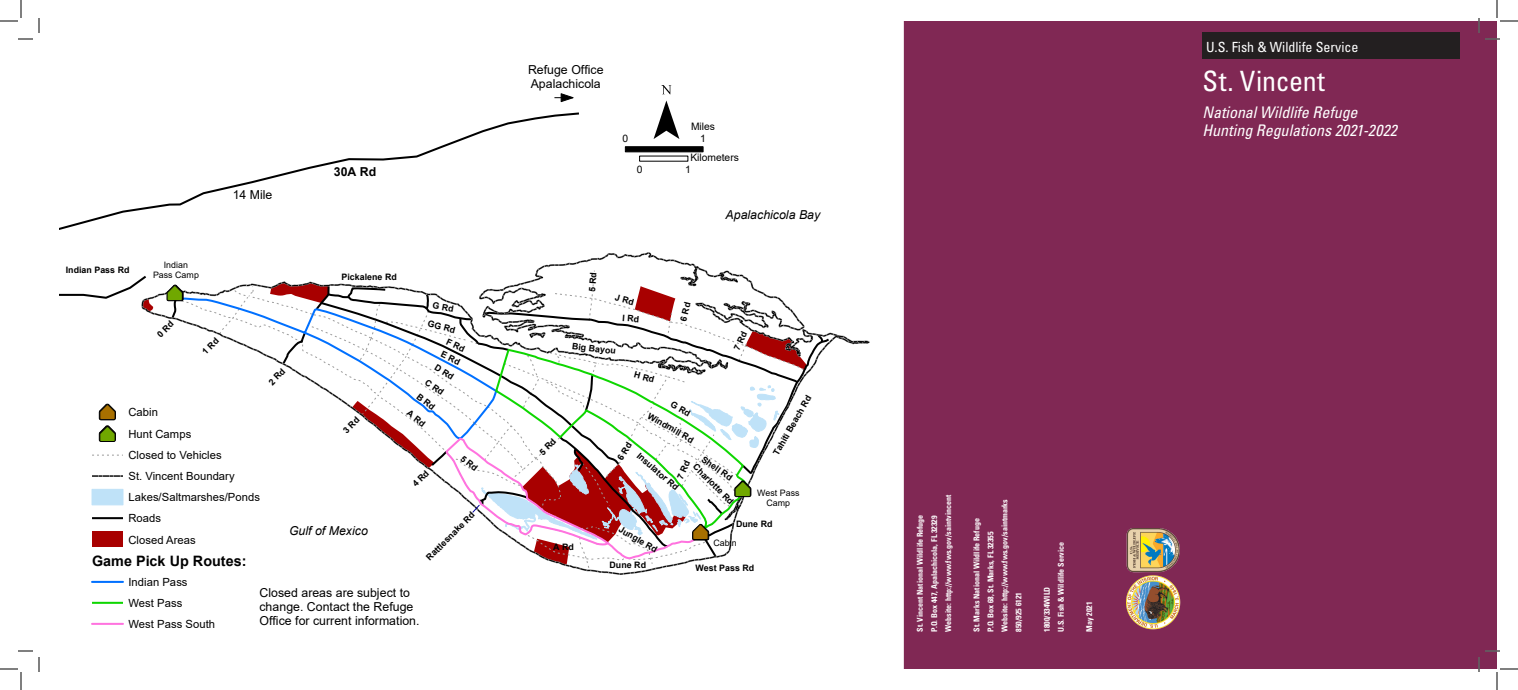
<style>
.page{position:relative;width:1518px;height:690px;background:#fff}
.page>*{position:absolute;margin:0;border:0;box-sizing:border-box;transform-origin:0 0}
.t1{font:78.3px "ESRI North";color:#000}
.H1-Site_Name{font:condensed 28px "Univers LT Std";letter-spacing:-.005em;color:#fff}
.t2{font:19.7px "ESRIUSMUTCD3";color:#70a800}
.t3{font:19.7px "ESRIUSMUTCD3";color:#a87000}
.H2-Subtitle{font:italic condensed 16px "Univers LT Std";color:#fff}
.t4{font:700 14.4px "Arial";color:#000}
.t5{font:condensed 14px "Univers LT Std";color:#fff}
.t6{font:12.3px/14.2px "Arial";color:#000}
.t7{font:italic 12.3px "Arial";color:#000}
.t8{font:700 12.3px "Arial";color:#000}
.t9{font:11.2px/21px "Arial";letter-spacing:.005em;color:#000}
.t10{font:10.3px "Arial";color:#000}
.t11{font:700 8.8px/18.8px "Arial";color:#000}
.t12{font:8.8px/10.3px "Arial";color:#000;text-align:center}
.p-Contact_Informatio{font:700 condensed 8px "Univers LT Std";color:#fff}
.s1{font-family:"ESRIUSMUTCD3";font-size:19.7px;color:#a87000}
.s2{font-family:"ESRIUSMUTCD3";font-size:19.7px;color:#70a800}
</style>
<div class="page">
<div style="left:904px;top:21px;width:593px;height:648px;background:#802854"></div>
<svg style="left:59px;top:112px;width:520px;height:118px"></svg>
<svg style="left:625px;top:146px;width:79px;height:6px"></svg>
<svg style="left:639px;top:156px;width:49px;height:6px"></svg>
<hr style="left:92px;top:581px;width:31px;height:2px;background:#0070ff">
<hr style="left:92px;top:602px;width:31px;height:2px;background:#0ed600">
<hr style="left:92px;top:623px;width:31px;height:2px;background:#ff73df">
<svg style="left:554px;top:93px;width:20px;height:9px"></svg>
<div style="left:1203px;top:33px;width:257px;height:26px;background:#231f20"></div>
<img style="left:1126px;top:529px;width:56px;height:101px">
<svg style="left:0;top:0;width:40px;height:40px"></svg>
<svg style="left:0;top:650px;width:40px;height:40px"></svg>
<svg style="left:1478px;top:0;width:40px;height:40px"></svg>
<svg style="left:1478px;top:650px;width:40px;height:40px"></svg>
<svg style="left:59px;top:253px;width:810px;height:322px"></svg>
<p class="t11" style="left:66px;top:260px;width:65px">Indian Pass Rd</p>
<p class="t12" style="left:153px;top:260px;width:47px">Indian<br>Pass Camp</p>
<p class="t2" style="left:168px;top:281px;width:16px">Ú</p>
<p class="t6" style="left:233px;top:188px;width:41px">14 Mile</p>
<p class="t8" style="left:334px;top:163px;width:44px">30A Rd</p>
<p class="t11" style="left:342px;top:268px;width:57px">Pickalene Rd</p>
<p class="t11" style="left:431px;top:314px;width:30px;rotate:15deg">GG Rd</p>
<p class="t11" style="left:423px;top:388px;width:24px;rotate:38deg">B Rd<br>A Rd</p>
<p class="t9" style="left:100px;top:402px;width:59px"><span class="s1">Ú</span> Cabin</p>
<p class="t9" style="left:100px;top:424px;width:93px"><span class="s2">Ú</span> Hunt Camps</p>
<p class="t9" style="left:128px;top:445px;width:95px">Closed to Vehicles</p>
<p class="t9" style="left:128px;top:466px;width:108px">St. Vincent Boundary</p>
<p class="t9" style="left:128px;top:487px;width:133px">Lakes/Saltmarshes/Ponds</p>
<p class="t9" style="left:128px;top:508px;width:34px">Roads</p>
<p class="t9" style="left:128px;top:529px;width:69px">Closed Areas</p>
<p class="t4" style="left:92px;top:551px;width:156px">Game Pick Up Routes:</p>
<p class="t9" style="left:128px;top:572px;width:88px">Indian Pass<br>West Pass<br>West Pass South</p>
<p class="t11" style="left:421px;top:552px;width:66px;rotate:-45deg">Rattlesnake Rd</p>
<p class="t7" style="left:289px;top:522px;width:80px">Gulf of Mexico</p>
<p class="t6" style="left:260px;top:585px;width:162px">Closed areas are subject to change. Contact the Refuge<br>Office for current information.</p>
<p class="t6" style="left:528px;top:63px;width:77px">Refuge Office<br>Apalachicola</p>
<p class="t10" style="left:622px;top:131px;width:7px">0</p>
<p class="t1" style="left:654px;top:66px;width:27px">¯</p>
<p class="t10" style="left:691px;top:119px;width:26px">Miles</p>
<p class="t10" style="left:700px;top:131px;width:7px">1</p>
<p class="t10" style="left:690px;top:150px;width:50px">Kilometers</p>
<p class="t10" style="left:637px;top:162px;width:7px">0</p>
<p class="t10" style="left:685px;top:162px;width:7px">1</p>
<p class="t7" style="left:726px;top:207px;width:96px">Apalachicola Bay</p>
<p class="t11" style="left:573px;top:336px;width:45px;rotate:7deg">Big Bayou</p>
<p class="t11" style="left:767px;top:450px;width:69px;rotate:-60deg">Tahiti Beach Rd</p>
<p class="t11" style="left:653px;top:407px;width:53px;rotate:30deg">Windmill Rd</p>
<p class="t11" style="left:644px;top:447px;width:53px;rotate:41deg">Insulator Rd</p>
<p class="t11" style="left:708px;top:451px;width:37px;rotate:35deg">Shell Rd</p>
<p class="t11" style="left:701px;top:459px;width:55px;rotate:45deg">Charlotte Rd</p>
<p class="t2" style="left:736px;top:477px;width:16px">Ú</p>
<p class="t12" style="left:757px;top:488px;width:44px">West Pass<br>Camp</p>
<p class="t11" style="left:553px;top:538px;width:22px">ARd</p>
<p class="t11" style="left:624px;top:521px;width:44px;rotate:30deg">Jungle Rd</p>
<p class="t11" style="left:610px;top:556px;width:38px">Dune Rd</p>
<p class="t11" style="left:736px;top:515px;width:38px">Dune Rd</p>
<p class="t3" style="left:694px;top:521px;width:16px">Ú</p>
<p class="t12" style="left:714px;top:538px;width:25px">Cabin</p>
<p class="t11" style="left:696px;top:559px;width:60px">West Pass Rd</p>
<p class="p-Contact_Informatio" style="left:943px;top:632px;width:138px;rotate:-90deg">Website: http://www.fws.gov/saintvincent</p>
<p class="p-Contact_Informatio" style="left:915px;top:632px;width:119px;rotate:-90deg">St. Vincent National Wildlife Refuge</p>
<p class="p-Contact_Informatio" style="left:929px;top:632px;width:118px;rotate:-90deg">P.O. Box 447, Apalachicola, FL 32329</p>
<p class="p-Contact_Informatio" style="left:1000px;top:632px;width:134px;rotate:-90deg">Website: http://www.fws.gov/saintmarks</p>
<p class="p-Contact_Informatio" style="left:972px;top:632px;width:115px;rotate:-90deg">St. Marks National Wildlife Refuge</p>
<p class="p-Contact_Informatio" style="left:986px;top:632px;width:102px;rotate:-90deg">P.O. Box 68, St. Marks, FL 32355</p>
<p class="p-Contact_Informatio" style="left:1056px;top:632px;width:91px;rotate:-90deg">U.S. Fish &amp; Wildlife Service</p>
<p class="p-Contact_Informatio" style="left:1014px;top:632px;width:41px;rotate:-90deg">850/925 6121</p>
<p class="p-Contact_Informatio" style="left:1042px;top:632px;width:46px;rotate:-90deg">1800/334WILD</p>
<p class="p-Contact_Informatio" style="left:1084px;top:632px;width:32px;rotate:-90deg">May 2021</p>
<p class="t5" style="left:1206px;top:38px;width:154px">U.S. Fish &amp; Wildlife Service</p>
<h1 class="H1-Site_Name" style="left:1203px;top:63px;width:124px">St. Vincent</h1>
<h2 class="H2-Subtitle" style="left:1203px;top:102px;width:157px">National Wildlife Refuge</h2>
<h2 class="H2-Subtitle" style="left:1203px;top:120px;width:196px">Hunting Regulations 2021-2022</h2>
</div>
